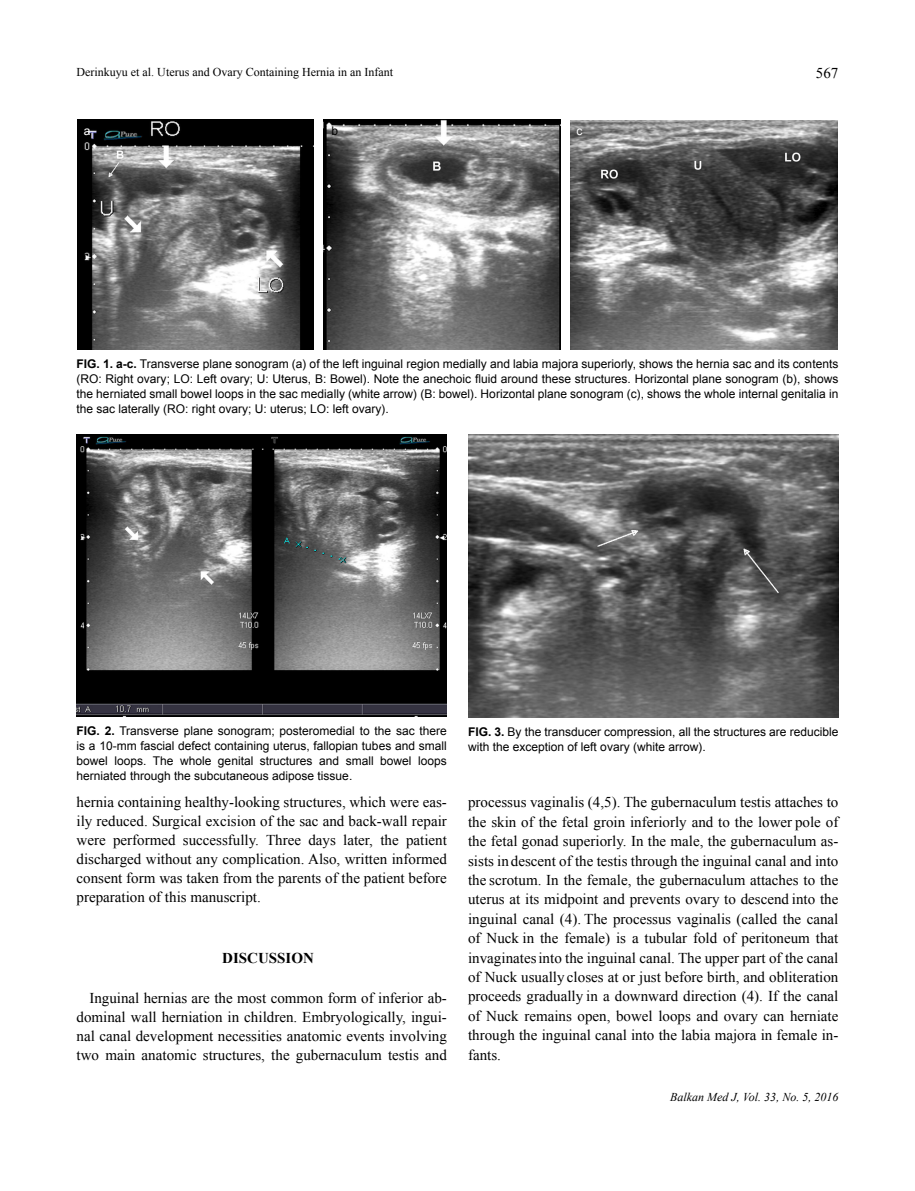
<style>
.page{position:relative;width:915px;height:1191px;background:#fff}
.page>*{position:absolute;margin:0;border:0;box-sizing:border-box;transform-origin:0 0}
.t1{font:15px/19.4px "Times New Roman";color:#000;text-align:justify}
.t2{font:700 15px "Times New Roman";color:#000}
.t3{font:12px/15px "Arial";color:#000;text-align:justify}
.t4{font:12px "Times New Roman";color:#000}
.t5{font:italic 12px "Times New Roman";color:#000}
.t6{font:12px "Arial";color:#fff}
.s1{font-weight:700}
</style>
<div class="page">
<img style="left:77px;top:435px;width:369px;height:281px">
<img style="left:468px;top:435px;width:370px;height:282px">
<img style="left:570px;top:120px;width:267px;height:230px">
<img style="left:77px;top:119px;width:237px;height:231px">
<img style="left:323px;top:119px;width:237px;height:231px">
<p class="t4" style="left:77px;top:64px;width:318px">Derinkuyu et al. Uterus and Ovary Containing Hernia in an Infant</p>
<p class="t1" style="left:815px;top:64px;width:24px">567</p>
<p class="t6" style="left:84px;top:124px;width:8px">a</p>
<p class="t3" style="left:331px;top:123px;width:8px">b</p>
<p class="t6" style="left:576px;top:124px;width:7px">c</p>
<p class="t3" style="left:76px;top:356px;width:763px"><span class="s1">FIG. 1. a-c.</span> Transverse plane sonogram (a) of the left inguinal region medially and labia majora superiorly, shows the hernia sac and its contents (RO: Right ovary; LO: Left ovary; U: Uterus, B: Bowel). Note the anechoic fluid around these structures. Horizontal plane sonogram (b), shows the herniated small bowel loops in the sac medially (white arrow) (B: bowel). Horizontal plane sonogram (c), shows the whole internal genitalia in the sac laterally (RO: right ovary; U: uterus; LO: left ovary).</p>
<p class="t3" style="left:77px;top:723px;width:371px"><span class="s1">FIG. 2.</span> Transverse plane sonogram; posteromedial to the sac there is a 10-mm fascial defect containing uterus, fallopian tubes and small bowel loops. The whole genital structures and small bowel loops herniated through the subcutaneous adipose tissue.</p>
<p class="t3" style="left:468px;top:724px;width:371px"><span class="s1">FIG. 3.</span> By the transducer compression, all the structures are reducible with the exception of left ovary (white arrow).</p>
<p class="t1" style="left:77px;top:792px;width:371px;line-height:18.9px">hernia containing healthy-looking structures, which were eas&shy;ily reduced. Surgical excision of the sac and back-wall repair were performed successfully. Three days later, the patient discharged without any complication. Also, written informed consent form was taken from the parents of the patient before preparation of this manuscript.</p>
<p class="t2" style="left:222px;top:947px;width:93px">DISCUSSION</p>
<p class="t1" style="left:77px;top:988px;width:371px;line-height:18.9px;text-indent:13px">Inguinal hernias are the most common form of inferior ab&shy;dominal wall herniation in children. Embryologically, ingui&shy;nal canal development necessities anatomic events involving two main anatomic structures, the gubernaculum testis and</p>
<p class="t1" style="left:468px;top:792px;width:371px">processus vaginalis (4,5). The gubernaculum testis attaches to the skin of the fetal groin inferiorly and to the lower pole of the fetal gonad superiorly. In the male, the gubernaculum as&shy;sists in descent of the testis through the inguinal canal and into the scrotum. In the female, the gubernaculum attaches to the uterus at its midpoint and prevents ovary to descend into the inguinal canal (4). The processus vaginalis (called the canal of Nuck in the female) is a tubular fold of peritoneum that invaginatesinto the inguinal canal. The upper part of the canal of Nuck usually closes at or just before birth, and obliteration proceeds gradually in a downward direction (4). If the canal of Nuck remains open, bowel loops and ovary can herniate through the inguinal canal into the labia majora in female in&shy;fants.</p>
<p class="t5" style="left:670px;top:1088px;width:169px">Balkan Med J, Vol. 33, No. 5, 2016</p>
</div>
